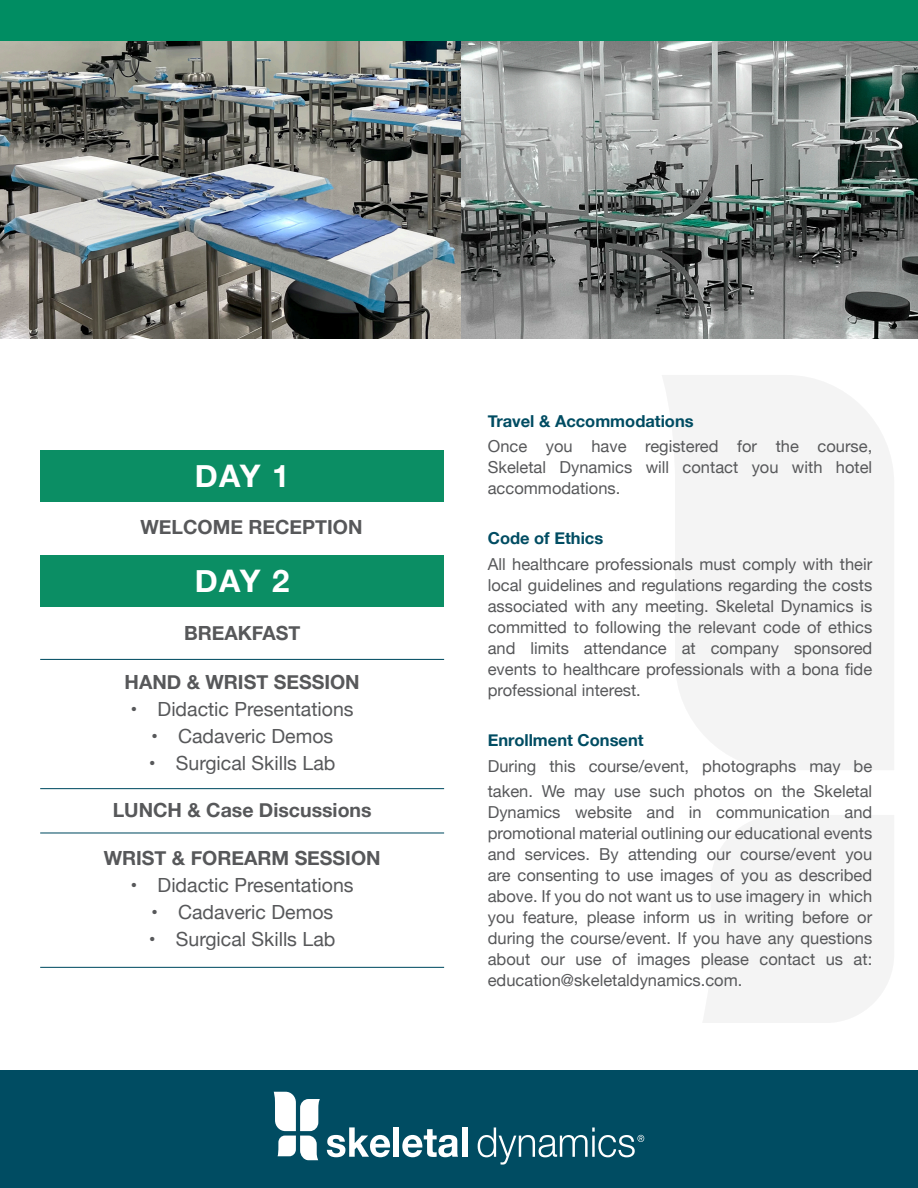
<style>
.page{position:relative;width:918px;height:1188px;background:#fff}
.page>*{position:absolute;margin:0;border:0;box-sizing:border-box;transform-origin:0 0}
.t1{font:700 31.05px "Helvetica Neue";letter-spacing:.015em;color:#fff}
.t2{font:19.5px "Helvetica Neue";color:#57585a}
.t3{font:700 19.5px "Helvetica Neue";color:#57585a}
.t4{font:16.5px/21px "Helvetica Neue";color:#57585a;text-align:justify}
.t5{font:700 16.5px "Helvetica Neue";color:#004c62}
</style>
<div class="page">
<img style="left:461px;top:40px;width:457px;height:298px">
<img style="left:0;top:40px;width:461px;height:298px">
<div style="left:0;top:1070px;width:918px;height:118px;background:#004c62"></div>
<svg style="left:274px;top:1092px;width:46px;height:68px"></svg>
<svg style="left:327px;top:1127px;width:63px;height:30px"></svg>
<div style="left:393px;top:1127px;width:6px;height:30px;background:#fff"></div>
<svg style="left:402px;top:1129px;width:56px;height:28px"></svg>
<div style="left:462px;top:1127px;width:5px;height:30px;background:#fff"></div>
<svg style="left:478px;top:1127px;width:166px;height:38px"></svg>
<div style="left:0;top:0;width:918px;height:40px;background:#008d62"></div>
<div style="left:40px;top:450px;width:404px;height:51px;background:#0b8e64"></div>
<div style="left:40px;top:555px;width:404px;height:51px;background:#0b8e64"></div>
<hr style="left:40px;top:659px;width:404px;height:1px;background:#004c62">
<hr style="left:40px;top:788px;width:404px;height:1px;background:#004c62">
<hr style="left:40px;top:832px;width:404px;height:2px;background:#004c62">
<hr style="left:40px;top:967px;width:404px;height:1px;background:#004c62">
<svg style="left:662px;top:375px;width:232px;height:395px;fill:#f4f4f4"></svg>
<svg style="left:703px;top:815px;width:191px;height:208px"></svg>
<p class="t1" style="left:195px;top:451px;width:96px">DAY 1</p>
<p class="t3" style="left:140px;top:512px;width:224px">WELCOME RECEPTION</p>
<p class="t1" style="left:195px;top:556px;width:96px">DAY 2</p>
<p class="t3" style="left:184px;top:618px;width:118px">BREAKFAST</p>
<p class="t3" style="left:125px;top:667px;width:237px">HAND &amp; WRIST SESSION</p>
<p class="t2" style="left:131px;top:695px;width:225px">• Didactic Presentations</p>
<p class="t2" style="left:151px;top:722px;width:184px">• Cadaveric Demos</p>
<p class="t2" style="left:149px;top:749px;width:188px">• Surgical Skills Lab</p>
<p class="t3" style="left:113px;top:794px;width:260px">LUNCH &amp; Case Discussions</p>
<p class="t3" style="left:104px;top:843px;width:278px">WRIST &amp; FOREARM SESSION</p>
<p class="t2" style="left:131px;top:871px;width:225px">• Didactic Presentations</p>
<p class="t2" style="left:151px;top:898px;width:184px">• Cadaveric Demos</p>
<p class="t2" style="left:149px;top:925px;width:188px">• Surgical Skills Lab</p>
<p class="t5" style="left:488px;top:408px;width:207px">Travel &amp; Accommodations</p>
<p class="t4" style="left:488px;top:437px;width:386px">Once you have registered for the course, Skeletal Dynamics will contact you with hotel accommodations.</p>
<p class="t5" style="left:488px;top:525px;width:117px">Code of Ethics</p>
<p class="t4" style="left:488px;top:555px;width:386px">All healthcare professionals must comply with their local guidelines and regulations regarding the costs associated with any meeting. Skeletal Dynamics is committed to following the relevant code of ethics and limits attendance at company sponsored events to healthcare professionals with a bona fide professional interest.</p>
<p class="t5" style="left:488px;top:727px;width:157px">Enrollment Consent</p>
<p class="t4" style="left:488px;top:754px;width:386px;line-height:25.8px">During this course/event, photographs may be taken. We may use such photos on the Skeletal</p>
<p class="t4" style="left:488px;top:803px;width:386px">Dynamics website and in communication and promotional material outlining our educational events and services. By attending our course/event you are consenting to use images of you as described above. If you do not want us to use imagery in which you feature, please inform us in writing before or during the course/event. If you have any questions about our use of images please contact us at: education@skeletaldynamics.com.</p>
</div>
